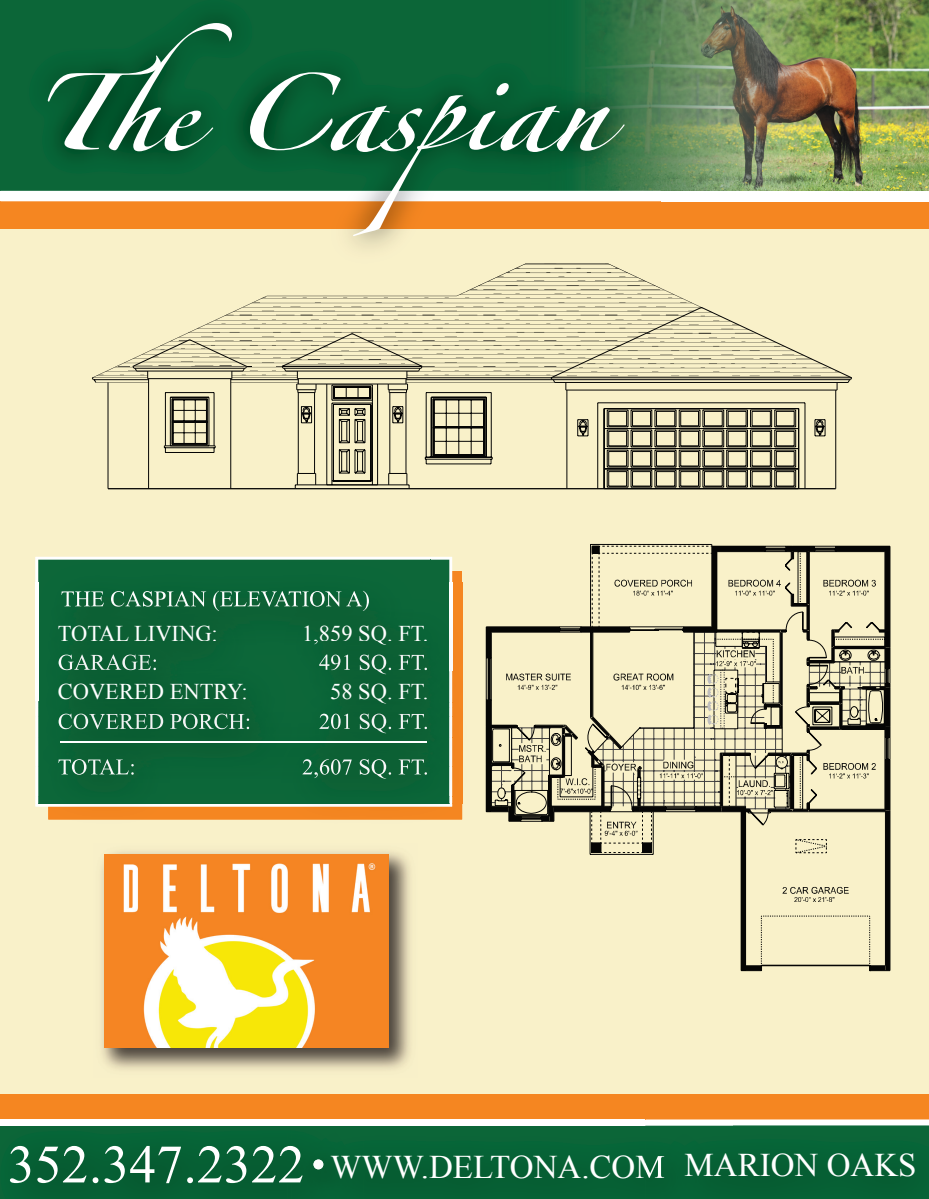
<style>
.page{position:relative;width:929px;height:1199px;background:#fff}
.page>*{position:absolute;margin:0;border:0;box-sizing:border-box;transform-origin:0 0}
.t1{font:171px "Zapfino Forte LT Pro";color:#fff;scale:1.05 1}
.t2{font:33px "Times New Roman";color:#fff}
.t3{font:22.5px "Times New Roman";color:#fff}
.s1{font-size:54px}
</style>
<div class="page">
<div style="left:0;top:0;width:928px;height:1198px;background:#f9f1c9"></div>
<img style="left:36px;top:556px;width:394px;height:1px">
<img style="left:35px;top:557px;width:395px;height:26px">
<img style="left:462px;top:583px;width:24px;height:88px">
<img style="left:35px;top:583px;width:427px;height:29px">
<img style="left:61px;top:590px;width:308px;height:21px">
<img style="left:35px;top:612px;width:451px;height:29px">
<div style="left:58px;top:625px;width:370px;height:16px;background:#0c6135"></div>
<img style="left:452px;top:641px;width:10px;height:61px">
<div style="left:35px;top:641px;width:417px;height:30px;background:#0c6336"></div>
<img style="left:35px;top:671px;width:417px;height:31px">
<div style="left:35px;top:671px;width:395px;height:29px;background:#0b6337"></div>
<img style="left:59px;top:654px;width:369px;height:17px">
<img style="left:59px;top:671px;width:369px;height:3px">
<img style="left:58px;top:641px;width:370px;height:4px">
<div style="left:59px;top:684px;width:369px;height:18px;background:#0b6034"></div>
<img style="left:35px;top:803px;width:451px;height:17px">
<img style="left:48px;top:803px;width:414px;height:16px">
<img style="left:35px;top:803px;width:417px;height:3px">
<img style="left:35px;top:702px;width:451px;height:101px">
<img style="left:59px;top:713px;width:369px;height:3px">
<svg style="left:452px;top:702px;width:10px;height:14px"></svg>
<svg style="left:452px;top:796px;width:10px;height:7px"></svg>
<div style="left:35px;top:716px;width:427px;height:80px;background:#0b6336"></div>
<img style="left:59px;top:716px;width:369px;height:17px">
<img style="left:58px;top:766px;width:370px;height:12px">
<img style="left:58px;top:759px;width:370px;height:7px">
<hr style="left:60px;top:741px;width:366px;height:2px;background:#fff">
<hr style="left:108px;top:382px;width:1px;height:107px;background:#050504">
<hr style="left:108px;top:488px;width:727px;height:1px;background:#050504">
<svg style="left:701px;top:307px;width:56px;height:26px"></svg>
<svg style="left:132px;top:333px;width:720px;height:156px"></svg>
<svg style="left:96px;top:287px;width:605px;height:95px"></svg>
<svg style="left:486px;top:544px;width:404px;height:427px"></svg>
<div style="left:0;top:1125px;width:928px;height:73px;background:#066337"></div>
<div style="left:10px;top:1145px;width:277px;height:38px;background:#065f33"></div>
<div style="left:287px;top:1133px;width:77px;height:65px;background:#066235"></div>
<img style="left:287px;top:1145px;width:15px;height:38px">
<svg style="left:313px;top:1159px;width:10px;height:10px"></svg>
<div style="left:331px;top:1155px;width:314px;height:23px;background:#066034"></div>
<svg style="left:364px;top:1155px;width:1px;height:23px"></svg>
<div style="left:0;top:1094px;width:928px;height:25px;background:#f58621"></div>
<img style="left:0;top:0;width:928px;height:191px">
<div style="left:0;top:201px;width:928px;height:27px;background:#f58621"></div>
<div style="left:0;top:191px;width:928px;height:10px;background:#fff"></div>
<img style="left:1px;top:191px;width:659px;height:100px">
<img style="left:466px;top:263px;width:142px;height:28px">
<img style="left:608px;top:263px;width:52px;height:25px">
<div style="left:0;top:1119px;width:928px;height:6px;background:#fff"></div>
<img style="left:101px;top:851px;width:310px;height:219px">
<img style="left:104px;top:854px;width:284px;height:193px">
<img style="left:645px;top:1155px;width:20px;height:23px">
<img style="left:645px;top:1119px;width:283px;height:1px">
<h1 class="t1" style="left:37px;top:-11px;width:542px">The Caspian</h1>
<p class="t3" style="left:58px;top:618px;width:162px">TOTAL LIVING:</p>
<p class="t3" style="left:302px;top:618px;width:128px">1,859 SQ. FT.</p>
<p class="t3" style="left:58px;top:676px;width:191px">COVERED ENTRY:</p>
<p class="t3" style="left:330px;top:676px;width:100px">58 SQ. FT.</p>
<h2 class="t2" style="left:8px;top:1144px;width:658px"><span class="s1">352.347.2322</span> WWW.DELTONA.COM</h2>
<h2 class="t2" style="left:684px;top:1143px;width:233px">MARION OAKS</h2>
</div>
